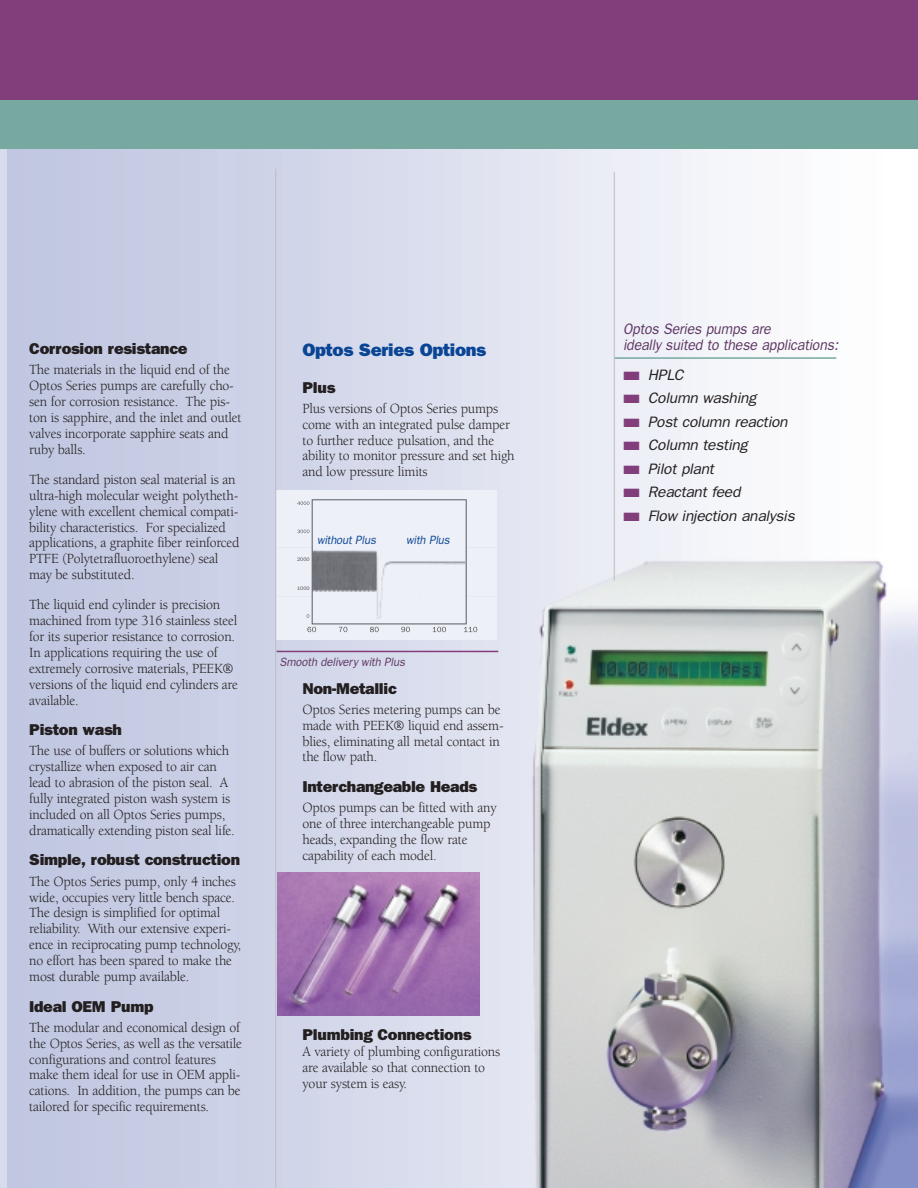
<style>
.page{position:relative;width:918px;height:1188px;background:#fff}
.page>*{position:absolute;margin:0;border:0;box-sizing:border-box;transform-origin:0 0}
.t1{font:800 18px "Franklin Gothic";letter-spacing:-.02em;color:#094594}
.t2{font:800 15.75px "Franklin Gothic";letter-spacing:-.02em;color:#231f20}
.t3{font:italic 15.15px "Franklin Gothic";letter-spacing:-.02em;color:#231f20}
.t4{font:italic 15.15px/15.9px "Franklin Gothic";letter-spacing:-.01em;color:#5e3662;scale:.93 1}
.t5{font:14.4px/15.9px "Berkeley";letter-spacing:-.015em;color:#231f20;scale:.96 1}
.t6{font:italic 12px "Franklin Gothic";letter-spacing:-.01em;color:#5e3662;scale:.94 1}
.t7{font:italic 12px "Franklin Gothic";letter-spacing:-.01em;color:#094594;scale:.94 1}
.t8{font:5.1px "Franklin Gothic";letter-spacing:.02em;color:#47474c}
.s1{color:#813e7b}
</style>
<div class="page">
<div style="left:0;top:65px;width:33px;height:1122px;background:#d7dbec"></div>
<img style="left:8px;top:148px;width:910px;height:1039px">
<div style="left:0;top:0;width:918px;height:102px;background:#813e7b"></div>
<hr style="left:614px;top:172px;width:1px;height:408px;background:#bcbdc0">
<div style="left:0;top:100px;width:918px;height:48px;background:#78a9a1"></div>
<img style="left:278px;top:873px;width:201px;height:143px">
<hr style="left:277px;top:651px;width:221px;height:1px;background:#813e7b">
<hr style="left:615px;top:357px;width:221px;height:2px;background:#78a9a1">
<svg style="left:277px;top:491px;width:219px;height:149px;background:#e0e2e9"></svg>
<hr style="left:275px;top:169px;width:1px;height:1018px;background:#bcbdc0">
<p class="t2" style="left:29px;top:343px;width:160px">Corrosion resistance</p>
<p class="t5" style="left:29px;top:363px;width:223px">The materials in the liquid end of the Optos Series pumps are carefully cho&shy;sen for corrosion resistance. The pis&shy;ton is sapphire, and the inlet and outlet valves incorporate sapphire seats and ruby balls.</p>
<p class="t5" style="left:29px;top:473px;width:221px">The standard piston seal material is an ultra-high molecular weight polytheth&shy;ylene with excellent chemical compati&shy;bility characteristics. For specialized applications, a graphite fiber reinforced PTFE (Polytetrafluoroethylene) seal may be substituted.</p>
<p class="t5" style="left:29px;top:598px;width:219px">The liquid end cylinder is precision machined from type 316 stainless steel for its superior resistance to corrosion.<br>In applications requiring the use of extremely corrosive materials, PEEK® versions of the liquid end cylinders are available.</p>
<p class="t2" style="left:29px;top:724px;width:94px">Piston wash</p>
<p class="t5" style="left:29px;top:744px;width:216px">The use of buffers or solutions which crystallize when exposed to air can lead to abrasion of the piston seal. A fully integrated piston wash system is included on all Optos Series pumps, dramatically extending piston seal life.</p>
<p class="t2" style="left:29px;top:855px;width:212px">Simple, robust construction</p>
<p class="t5" style="left:29px;top:874px;width:222px">The Optos Series pump, only 4 inches wide, occupies very little bench space.<br>The design is simplified for optimal reliability. With our extensive experi&shy;ence in reciprocating pump technology, no effort has been spared to make the most durable pump available.</p>
<p class="t2" style="left:29px;top:1001px;width:126px">Ideal OEM Pump</p>
<p class="t5" style="left:29px;top:1021px;width:223px">The modular and economical design of the Optos Series, as well as the versatile configurations and control features make them ideal for use in OEM appli&shy;cations. In addition, the pumps can be tailored for specific requirements.</p>
<p class="t1" style="left:302px;top:343px;width:185px">Optos Series Options</p>
<p class="t2" style="left:302px;top:382px;width:35px">Plus</p>
<p class="t5" style="left:302px;top:402px;width:223px">Plus versions of Optos Series pumps come with an integrated pulse damper to further reduce pulsation, and the ability to monitor pressure and set high and low pressure limits</p>
<p class="t8" style="left:297px;top:558px;width:14px">2000</p>
<p class="t8" style="left:297px;top:586px;width:14px">1000</p>
<p class="t7" style="left:317px;top:536px;width:64px">without Plus</p>
<p class="t7" style="left:406px;top:536px;width:48px">with Plus</p>
<p class="t6" style="left:280px;top:658px;width:135px">Smooth delivery with Plus</p>
<p class="t2" style="left:302px;top:683px;width:96px">Non-Metallic</p>
<p class="t5" style="left:302px;top:703px;width:211px">Optos Series metering pumps can be made with PEEK® liquid end assem&shy;blies, eliminating all metal contact in the flow path.</p>
<p class="t2" style="left:302px;top:781px;width:176px">Interchangeable Heads</p>
<p class="t5" style="left:302px;top:801px;width:204px">Optos pumps can be fitted with any one of three interchangeable pump heads, expanding the flow rate capability of each model.</p>
<p class="t2" style="left:302px;top:1029px;width:171px">Plumbing Connections</p>
<p class="t5" style="left:302px;top:1045px;width:208px">A variety of plumbing configurations are available so that connection to your system is easy.</p>
<p class="t4" style="left:623px;top:322px;width:233px">Optos Series pumps are<br>ideally suited to these applications:</p>
<p class="t3" style="left:623px;top:370px;width:62px"><span class="s1">■</span> HPLC</p>
<p class="t3" style="left:623px;top:393px;width:135px"><span class="s1">■</span> Column washing</p>
<p class="t3" style="left:623px;top:417px;width:166px"><span class="s1">■</span> Post column reaction</p>
<p class="t3" style="left:623px;top:440px;width:126px"><span class="s1">■</span> Column testing</p>
<p class="t3" style="left:623px;top:464px;width:92px"><span class="s1">■</span> Pilot plant</p>
<p class="t3" style="left:623px;top:487px;width:119px"><span class="s1">■</span> Reactant feed</p>
<p class="t3" style="left:623px;top:510px;width:173px"><span class="s1">■</span> Flow injection analysis</p>
</div>
